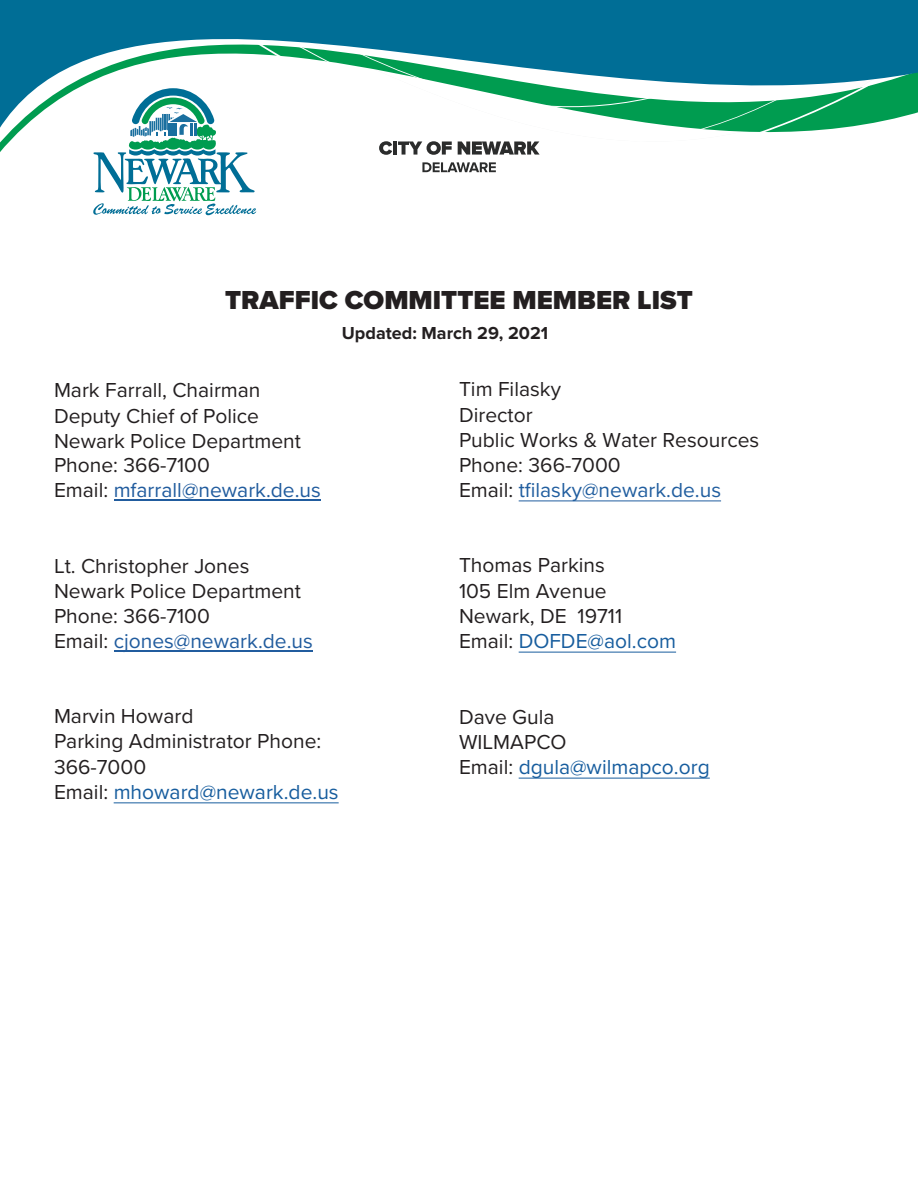
<style>
.page{position:relative;width:918px;height:1188px;background:#fff}
.page>*{position:absolute;margin:0;border:0;box-sizing:border-box;transform-origin:0 0}
.t1{font:900 27px "Proxima Nova";color:#231f20}
.Paragraph_Style_1{font:21px/25.2px "Proxima Nova";color:#231f20}
.t2{font:700 18px "Proxima Nova";color:#231f20}
.s1{color:#215c9e}
.s2{color:#175d9e}
.s3{color:#215e9f}
</style>
<div class="page">
<svg style="left:0;top:0;width:918px;height:173px"></svg>
<svg style="left:379px;top:141px;width:13px;height:14px"></svg>
<hr style="left:393px;top:141px;width:4px;height:14px;background:#2b2c2c">
<svg style="left:398px;top:141px;width:54px;height:14px"></svg>
<svg style="left:458px;top:141px;width:82px;height:14px"></svg>
<svg style="left:422px;top:162px;width:74px;height:10px"></svg>
<svg style="left:76px;top:75px;width:195px;height:141px"></svg>
<hr style="left:519px;top:501px;width:202px;height:1px;background:#215e9f">
<hr style="left:519px;top:652px;width:157px;height:1px;background:#175d9e">
<hr style="left:519px;top:778px;width:191px;height:1px;background:#175d9e">
<hr style="left:114px;top:500px;width:207px;height:1px;background:#215c9e">
<hr style="left:114px;top:651px;width:199px;height:1px;background:#215c9e">
<hr style="left:114px;top:803px;width:225px;height:1px;background:#175d9e">
<p class="t1" style="left:225px;top:280px;width:469px">TRAFFIC COMMITTEE MEMBER LIST</p>
<p class="t2" style="left:342px;top:319px;width:208px">Updated: March 29, 2021</p>
<p class="Paragraph_Style_1" style="left:54px;top:377px;width:268px">Mark Farrall, Chairman<br>Deputy Chief of Police<br>Newark Police Department<br>Phone: 366-7100<br>Email: <span class="s1">mfarrall@newark.de.us</span></p>
<p class="Paragraph_Style_1" style="left:54px;top:553px;width:260px">Lt. Christopher Jones<br>Newark Police Department<br>Phone: 366-7100<br>Email: <span class="s1">cjones@newark.de.us</span></p>
<p class="Paragraph_Style_1" style="left:54px;top:703px;width:286px">Marvin Howard<br>Parking Administrator Phone:<br>366-7000<br>Email: <span class="s2">mhoward@newark.de.us</span></p>
<p class="Paragraph_Style_1" style="left:459px;top:376px;width:302px">Tim Filasky<br>Director<br>Public Works &amp; Water Resources<br>Phone: 366-7000<br>Email: <span class="s3">tfilasky@newark.de.us</span></p>
<p class="Paragraph_Style_1" style="left:459px;top:552px;width:219px">Thomas Parkins<br>105 Elm Avenue<br>Newark, DE 19711<br>Email: <span class="s2">DOFDE@aol.com</span></p>
<p class="Paragraph_Style_1" style="left:459px;top:703px;width:252px">Dave Gula<br>WILMAPCO<br>Email: <span class="s2">dgula@wilmapco.org</span></p>
</div>
